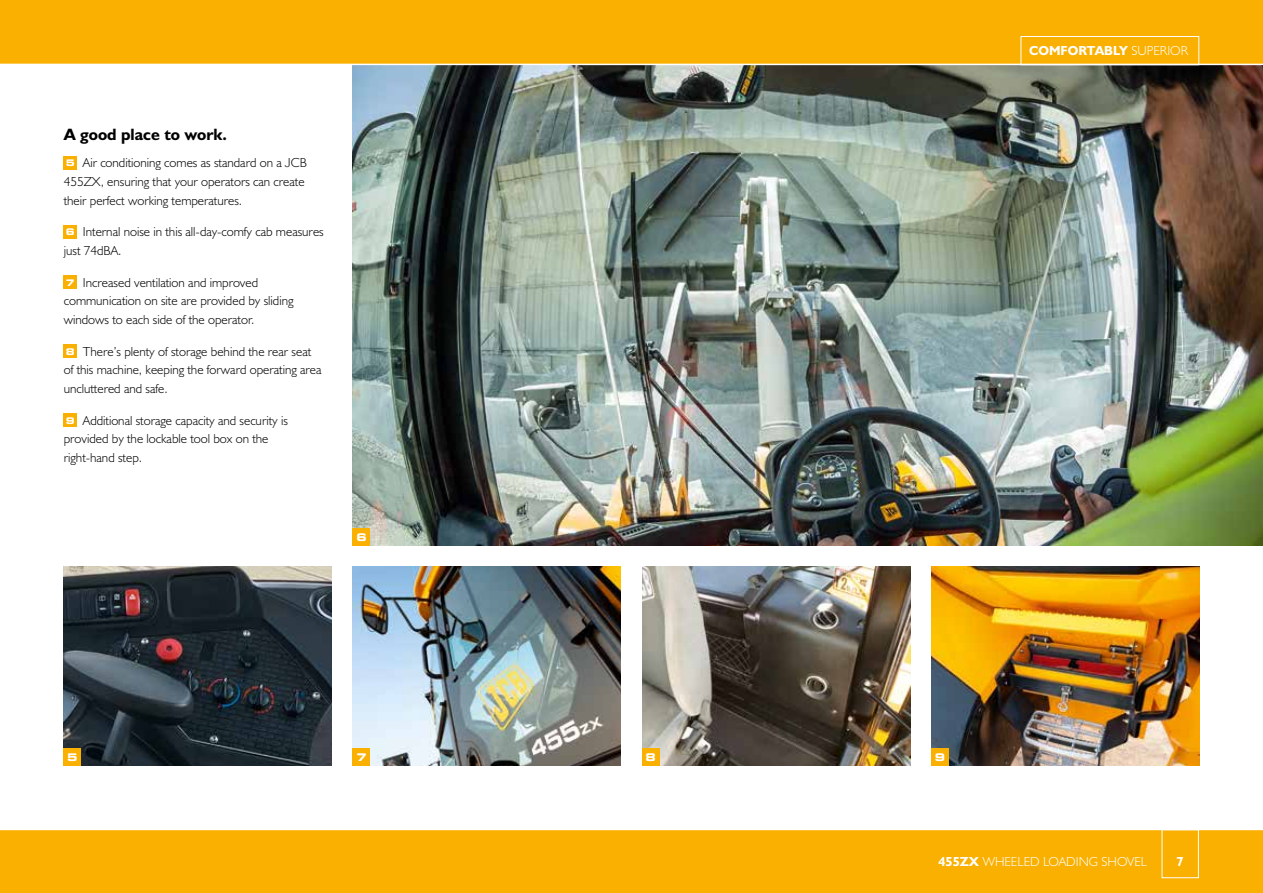
<style>
.page{position:relative;width:1263px;height:893px;background:#fff}
.page>*{position:absolute;margin:0;border:0;box-sizing:border-box;transform-origin:0 0}
.t1{font:16.5px "JCB Bold";color:#000}
.t2{font:13.2px/18.8px "JCB Light";color:#000}
.t3{font:13.2px "JCB Light";color:#fff}
.t4{font:13.2px "JCB Bold";color:#fff}
.t5{font:700 expanded 10.5px "Square 721 BT";color:#fff}
.s1{font-family:"Square 721 BT";font-weight:700;font-stretch:expanded;font-size:9.15px;color:#fff}
.s2{font-family:"JCB Light"}
.s3{font-family:"JCB Bold"}
</style>
<div class="page">
<img style="left:642px;top:567px;width:268px;height:198px">
<img style="left:931px;top:567px;width:268px;height:198px">
<img style="left:353px;top:567px;width:268px;height:198px">
<img style="left:353px;top:65px;width:910px;height:481px">
<div style="left:0;top:829px;width:1263px;height:64px;background:#f9b000"></div>
<hr style="left:0;top:829px;width:1263px;height:1px;background:#fff">
<div style="left:0;top:0;width:1263px;height:64px;background:#f9b000"></div>
<div style="left:64px;top:156px;width:13px;height:13px;background:#f9b000"></div>
<div style="left:64px;top:225px;width:13px;height:13px;background:#f9b000"></div>
<div style="left:64px;top:275px;width:13px;height:14px;background:#f9b000"></div>
<div style="left:64px;top:344px;width:13px;height:14px;background:#f9b000"></div>
<div style="left:64px;top:413px;width:13px;height:14px;background:#f9b000"></div>
<div style="left:1162px;top:829px;width:37px;height:49px;border:1px solid #fff"></div>
<div style="left:1020px;top:36px;width:179px;height:29px;border:1px solid #fff"></div>
<img style="left:64px;top:567px;width:268px;height:198px">
<div style="left:64px;top:748px;width:17px;height:17px;background:#f9b000"></div>
<div style="left:353px;top:529px;width:17px;height:17px;background:#f9b000"></div>
<div style="left:353px;top:748px;width:17px;height:17px;background:#f9b000"></div>
<div style="left:642px;top:748px;width:17px;height:17px;background:#f9b000"></div>
<div style="left:931px;top:748px;width:17px;height:17px;background:#f9b000"></div>
<p class="t1" style="left:64px;top:124px;width:165px">A good place to work.</p>
<p class="t2" style="left:64px;top:153px;width:245px"><span class="s1">5</span> Air conditioning comes as standard on a JCB<br>455ZX, ensuring that your operators can create their perfect working temperatures.</p>
<p class="t2" style="left:64px;top:222px;width:262px"><span class="s1">6</span> Internal noise in this all-day-comfy cab measures just 74dBA.</p>
<p class="t2" style="left:64px;top:273px;width:231px"><span class="s1">7</span> Increased ventilation and improved communication on site are provided by sliding windows to each side of the operator.</p>
<p class="t2" style="left:64px;top:342px;width:259px"><span class="s1">8</span> There’s plenty of storage behind the rear seat of this machine, keeping the forward operating area uncluttered and safe.</p>
<p class="t2" style="left:64px;top:411px;width:226px"><span class="s1">9</span> Additional storage capacity and security is provided by the lockable tool box on the right-hand step.</p>
<p class="t5" style="left:356px;top:531px;width:12px">6</p>
<p class="t4" style="left:1029px;top:43px;width:160px">COMFORTABLY <span class="s2">SUPERIOR</span></p>
<p class="t5" style="left:67px;top:751px;width:12px">5</p>
<p class="t5" style="left:356px;top:751px;width:12px">7</p>
<p class="t5" style="left:645px;top:751px;width:12px">8</p>
<p class="t5" style="left:935px;top:751px;width:12px">9</p>
<p class="t3" style="left:938px;top:853px;width:210px"><span class="s3">455ZX</span> WHEELED LOADING SHOVEL</p>
<p class="t4" style="left:1176px;top:853px;width:9px">7</p>
</div>
